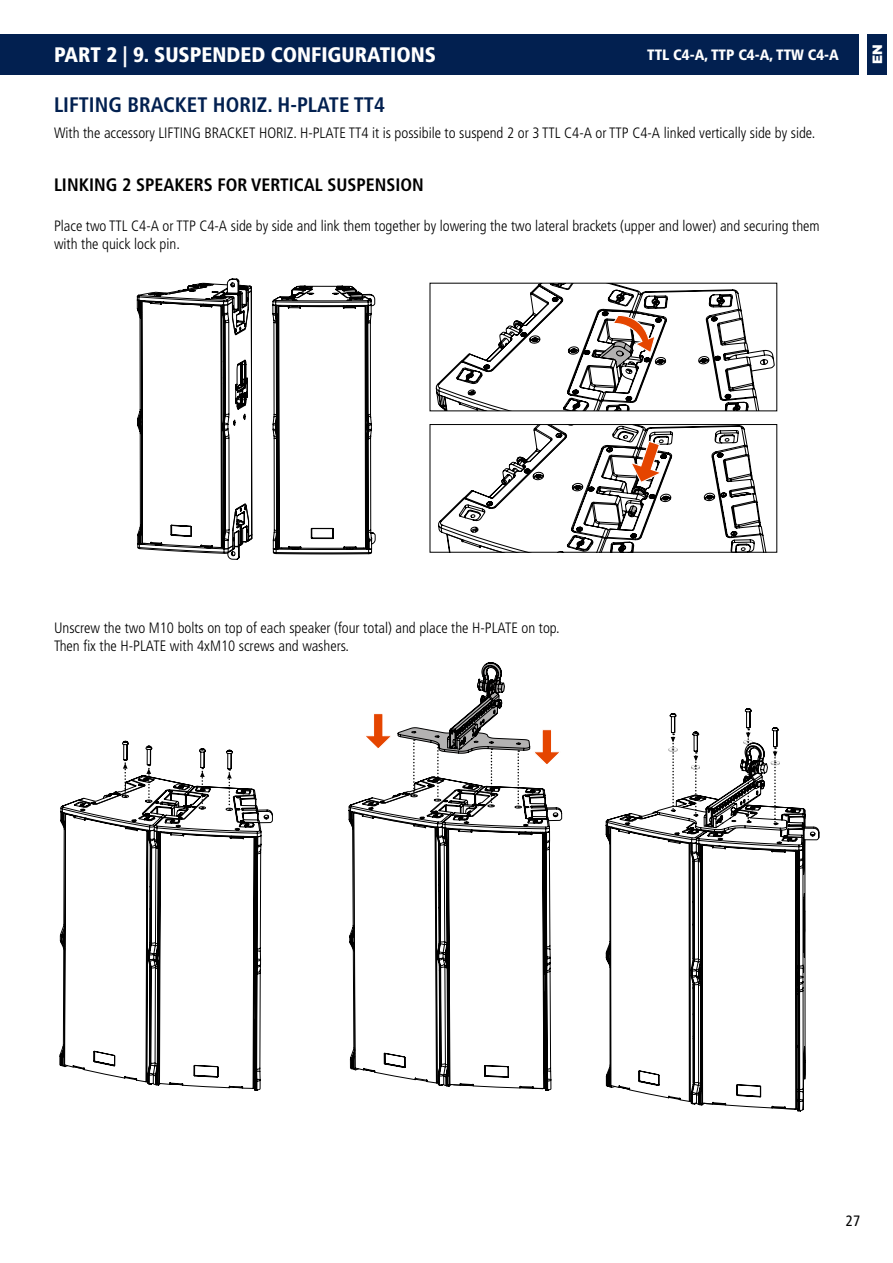
<style>
.page{position:relative;width:893px;height:1263px;background:#fff}
.page>*{position:absolute;margin:0;border:0;box-sizing:border-box;transform-origin:0 0}
.t1{font:900 condensed 21px "Frutiger LT Std";color:#fff}
.t2{font:700 condensed 21px "Frutiger LT Std";color:#022050}
.t3{font:700 condensed 18px "Frutiger LT Std";color:#000}
.t4{font:300 condensed 15px/18px "Frutiger LT Std";color:#000}
.t5{font:900 condensed 15px "Frutiger LT Std";color:#fff}
.t6{font:condensed 15px "Frutiger LT Std";color:#000}
.t7{font:900 13.5px "Gotham";color:#fff}
</style>
<div class="page">
<div style="left:0;top:34px;width:859px;height:41px;background:#022050"></div>
<div style="left:867px;top:34px;width:20px;height:41px;background:#022050"></div>
<svg style="left:137px;top:283px;width:116px;height:267px"></svg>
<svg style="left:272px;top:285px;width:104px;height:270px"></svg>
<svg style="left:435px;top:283px;width:171px;height:128px"></svg>
<svg style="left:158px;top:418px;width:95px;height:18px"></svg>
<svg style="left:152px;top:436px;width:121px;height:655px"></svg>
<svg style="left:59px;top:740px;width:203px;height:349px"></svg>
<svg style="left:437px;top:424px;width:169px;height:128px"></svg>
<svg style="left:349px;top:662px;width:213px;height:422px"></svg>
<svg style="left:606px;top:282px;width:90px;height:819px"></svg>
<svg style="left:682px;top:708px;width:14px;height:397px"></svg>
<svg style="left:696px;top:282px;width:123px;height:829px"></svg>
<svg style="left:669px;top:734px;width:8px;height:78px"></svg>
<svg style="left:691px;top:729px;width:89px;height:98px"></svg>
<h1 class="t1" style="left:54px;top:42px;width:384px">PART 2 | 9. SUSPENDED CONFIGURATIONS</h1>
<p class="t5" style="left:647px;top:46px;width:193px">TTL C4-A, TTP C4-A, TTW C4-A</p>
<p class="t7" style="left:868px;top:64px;width:21px;rotate:-90deg">EN</p>
<h1 class="t2" style="left:54px;top:92px;width:332px">LIFTING BRACKET HORIZ. H-PLATE TT4</h1>
<p class="t4" style="left:54px;top:124px;width:760px">With the accessory LIFTING BRACKET HORIZ. H-PLATE TT4 it is possibile to suspend 2 or 3 TTL C4-A or TTP C4-A linked vertically side by side.</p>
<p class="t3" style="left:54px;top:174px;width:371px">LINKING 2 SPEAKERS FOR VERTICAL SUSPENSION</p>
<p class="t4" style="left:54px;top:217px;width:767px">Place two TTL C4-A or TTP C4-A side by side and link them together by lowering the two lateral brackets (upper and lower) and securing them with the quick lock pin.</p>
<p class="t4" style="left:54px;top:619px;width:505px">Unscrew the two M10 bolts on top of each speaker (four total) and place the H-PLATE on top.<br>Then fix the H-PLATE with 4xM10 screws and washers.</p>
<p class="t6" style="left:846px;top:1211px;width:16px">27</p>
</div>
